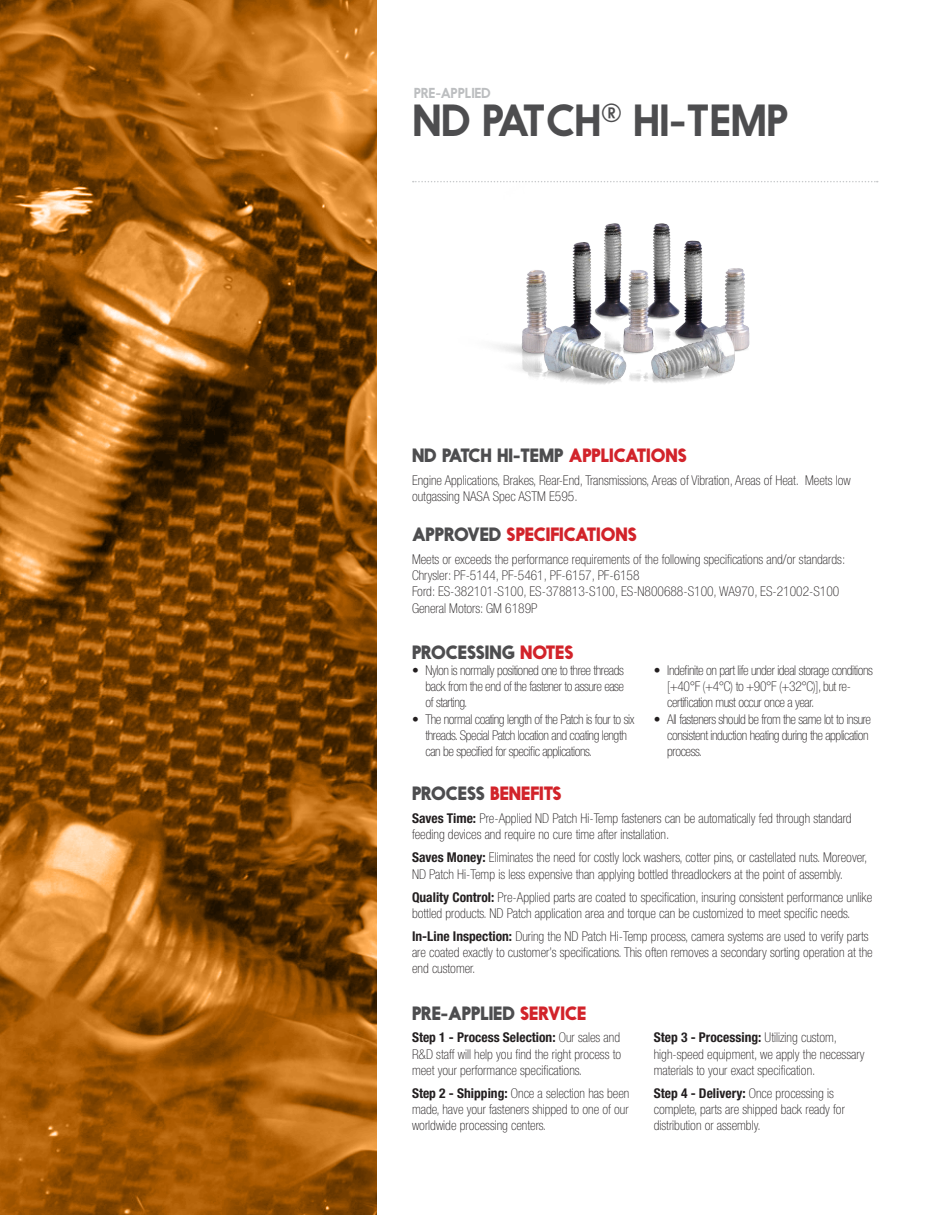
<style>
.page{position:relative;width:945px;height:1215px;background:#fff}
.page>*{position:absolute;margin:0;border:0;box-sizing:border-box;transform-origin:0 0}
.t1{font:42px "Nanami";letter-spacing:-.025em;color:#4d4d4f}
.t2{font:900 18px "Nanami";color:#4d4d4f}
.t3{font:900 18px "Nanami";color:#d2232a}
.t4{font:100 condensed 13.5px/16.2px "Helvetica Neue LT Pro";color:#231f20}
.t5{font:100 condensed 13.5px/16.2px "Helvetica Neue LT Pro";letter-spacing:-.03em;color:#231f20}
.t6{font:13.5px "Nanami";letter-spacing:-.025em;color:#bcbec0}
.s1{color:#d2232a}
.s2{color:#4d4d4f}
.s3{font-weight:700}
</style>
<div class="page">
<img style="left:0;top:0;width:376px;height:1215px">
<img style="left:412px;top:182px;width:466px;height:203px">
<svg style="left:413px;top:181px;width:465px;height:1px"></svg>
<p class="t6" style="left:414px;top:85px;width:79px">PRE-APPLIED</p>
<p class="t1" style="left:412px;top:95px;width:379px">ND PATCH<sup>®</sup> HI-TEMP</p>
<p class="t2" style="left:412px;top:445px;width:276px">ND PATCH HI-TEMP <span class="s1">APPLICATIONS</span></p>
<p class="t4" style="left:412px;top:473px;width:440px">Engine Applications, Brakes, Rear-End, Transmissions, Areas of Vibration, Areas of Heat. Meets low outgassing NASA Spec ASTM E595.</p>
<p class="t3" style="left:412px;top:524px;width:226px"><span class="s2">APPROVED</span> SPECIFICATIONS</p>
<p class="t4" style="left:412px;top:552px;width:435px">Meets or exceeds the performance requirements of the following specifications and/or standards:</p>
<p class="t4" style="left:412px;top:568px;width:229px">Chrysler: PF-5144, PF-5461, PF-6157, PF-6158</p>
<p class="t4" style="left:412px;top:584px;width:429px">Ford: ES-382101-S100, ES-378813-S100, ES-N800688-S100, WA970, ES-21002-S100</p>
<p class="t4" style="left:412px;top:600px;width:127px">General Motors: GM 6189P</p>
<p class="t2" style="left:412px;top:641px;width:163px">PROCESSING <span class="s1">NOTES</span></p>
<p class="t4" style="left:426px;top:663px;width:200px;text-align:justify;text-indent:-14px">• Nylon is normally positioned one to three threads back from the end of the fastener to assure ease of starting.</p>
<p class="t5" style="left:426px;top:711px;width:210px;text-indent:-14px">• The normal coating length of the Patch is four to six threads. Special Patch location and coating length can be specified for specific applications.</p>
<p class="t5" style="left:667px;top:663px;width:207px;text-indent:-14px">• Indefinite on part life under ideal storage conditions [+40°F (+4°C) to +90°F (+32°C)], but re&shy;certification must occur once a year.</p>
<p class="t5" style="left:667px;top:711px;width:205px;text-indent:-14px">• All fasteners should be from the same lot to insure consistent induction heating during the application process.</p>
<p class="t3" style="left:412px;top:783px;width:151px"><span class="s2">PROCESS</span> BENEFITS</p>
<p class="t4" style="left:412px;top:811px;width:441px"><span class="s3">Saves Time:</span> Pre-Applied ND Patch Hi-Temp fasteners can be automatically fed through standard feeding devices and require no cure time after installation.</p>
<p class="t4" style="left:412px;top:850px;width:457px"><span class="s3">Saves Money:</span> Eliminates the need for costly lock washers, cotter pins, or castellated nuts. Moreover,<br>ND Patch Hi-Temp is less expensive than applying bottled threadlockers at the point of assembly.</p>
<p class="t4" style="left:412px;top:889px;width:462px"><span class="s3">Quality Control:</span> Pre-Applied parts are coated to specification, insuring consistent performance unlike bottled products. ND Patch application area and torque can be customized to meet specific needs.</p>
<p class="t4" style="left:412px;top:928px;width:462px"><span class="s3">In-Line Inspection:</span> During the ND Patch Hi-Temp process, camera systems are used to verify parts are coated exactly to customer’s specifications. This often removes a secondary sorting operation at the end customer.</p>
<p class="t2" style="left:412px;top:1002px;width:176px">PRE-APPLIED <span class="s1">SERVICE</span></p>
<p class="t4" style="left:412px;top:1030px;width:211px;text-align:justify"><span class="s3">Step 1 - Process Selection:</span> Our sales and R&amp;D staff will help you find the right process to meet your performance specifications.</p>
<p class="t4" style="left:412px;top:1085px;width:219px;text-align:justify"><span class="s3">Step 2 - Shipping:</span> Once a selection has been made, have your fasteners shipped to one of our worldwide processing centers.</p>
<p class="t4" style="left:654px;top:1030px;width:212px"><span class="s3">Step 3 - Processing:</span> Utilizing custom, high-speed equipment, we apply the necessary materials to your exact specification.</p>
<p class="t4" style="left:654px;top:1085px;width:193px"><span class="s3">Step 4 - Delivery:</span> Once processing is complete, parts are shipped back ready for distribution or assembly.</p>
</div>
